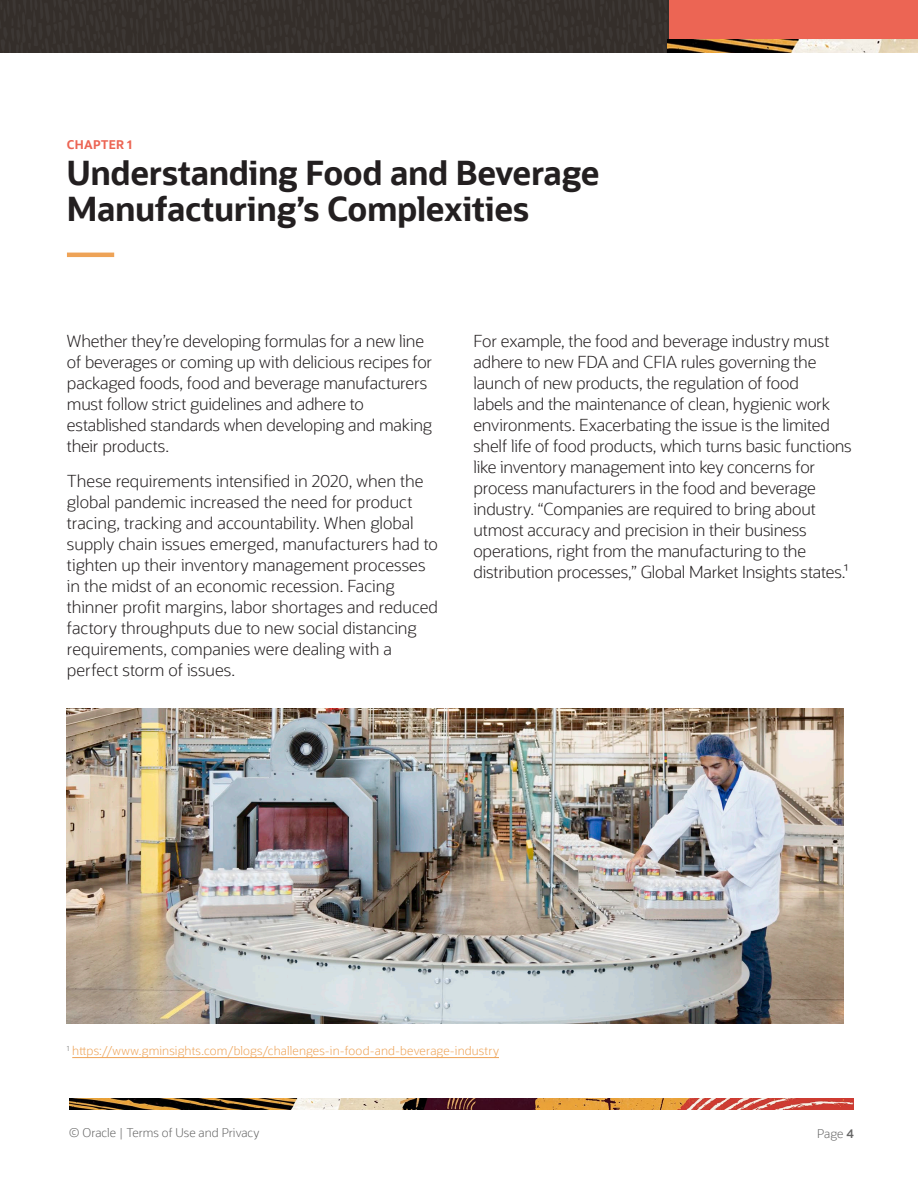
<style>
.page{position:relative;width:918px;height:1188px;background:#fff}
.page>*{position:absolute;margin:0;border:0;box-sizing:border-box;transform-origin:0 0}
.H1_2019{font:700 33px "Oracle Sans";letter-spacing:-.015em;color:#231f20}
.Main_Body_2016{font:300 16.5px/21px "Oracle Sans";letter-spacing:-.01em;color:#231f20}
.Main_Body_2016-2{font:300 12px "Oracle Sans";letter-spacing:.01em;color:#eea357}
.t1{font:300 12px "Oracle Sans";color:#666}
.read-time{font:700 12px "Oracle Sans";letter-spacing:.025em;color:#ec6554}
.s1{font-weight:600}
</style>
<div class="page">
<div style="left:669px;top:0;width:249px;height:50px;background:#ec6554"></div>
<img style="left:0;top:0;width:669px;height:52px">
<img style="left:668px;top:39px;width:250px;height:13px">
<img style="left:70px;top:1099px;width:784px;height:10px">
<hr style="left:67px;top:253px;width:47px;height:4px;background:#eea357">
<img style="left:67px;top:708px;width:777px;height:315px">
<hr style="left:72px;top:1057px;width:427px;height:1px;background:#eea357">
<p class="read-time" style="left:67px;top:137px;width:67px">CHAPTER 1</p>
<p class="H1_2019" style="left:67px;top:152px;width:534px">Understanding Food and Beverage</p>
<p class="H1_2019" style="left:67px;top:188px;width:464px">Manufacturing’s Complexities</p>
<p class="Main_Body_2016" style="left:67px;top:331px;width:367px">Whether they’re developing formulas for a new line of beverages or coming up with delicious recipes for packaged foods, food and beverage manufacturers must follow strict guidelines and adhere to established standards when developing and making their products.</p>
<p class="Main_Body_2016" style="left:67px;top:470px;width:373px">These requirements intensified in 2020, when the global pandemic increased the need for product tracing, tracking and accountability. When global supply chain issues emerged, manufacturers had to tighten up their inventory management processes in the midst of an economic recession. Facing thinner profit margins, labor shortages and reduced factory throughputs due to new social distancing requirements, companies were dealing with a perfect storm of issues.</p>
<p class="Main_Body_2016" style="left:473px;top:331px;width:380px">For example, the food and beverage industry must adhere to new FDA and CFIA rules governing the launch of new products, the regulation of food<br>labels and the maintenance of clean, hygienic work environments. Exacerbating the issue is the limited shelf life of food products, which turns basic functions like inventory management into key concerns for process manufacturers in the food and beverage industry. “Companies are required to bring about utmost accuracy and precision in their business operations, right from the manufacturing to the distribution processes,” Global Market Insights states.¹</p>
<p class="Main_Body_2016-2" style="left:67px;top:1043px;width:434px"><sup>1</sup> https://www.gminsights.com/blogs/challenges-in-food-and-beverage-industry</p>
<p class="t1" style="left:69px;top:1126px;width:192px">© Oracle | Terms of Use and Privacy</p>
<p class="t1" style="left:817px;top:1127px;width:38px">Page <span class="s1">4</span></p>
</div>
